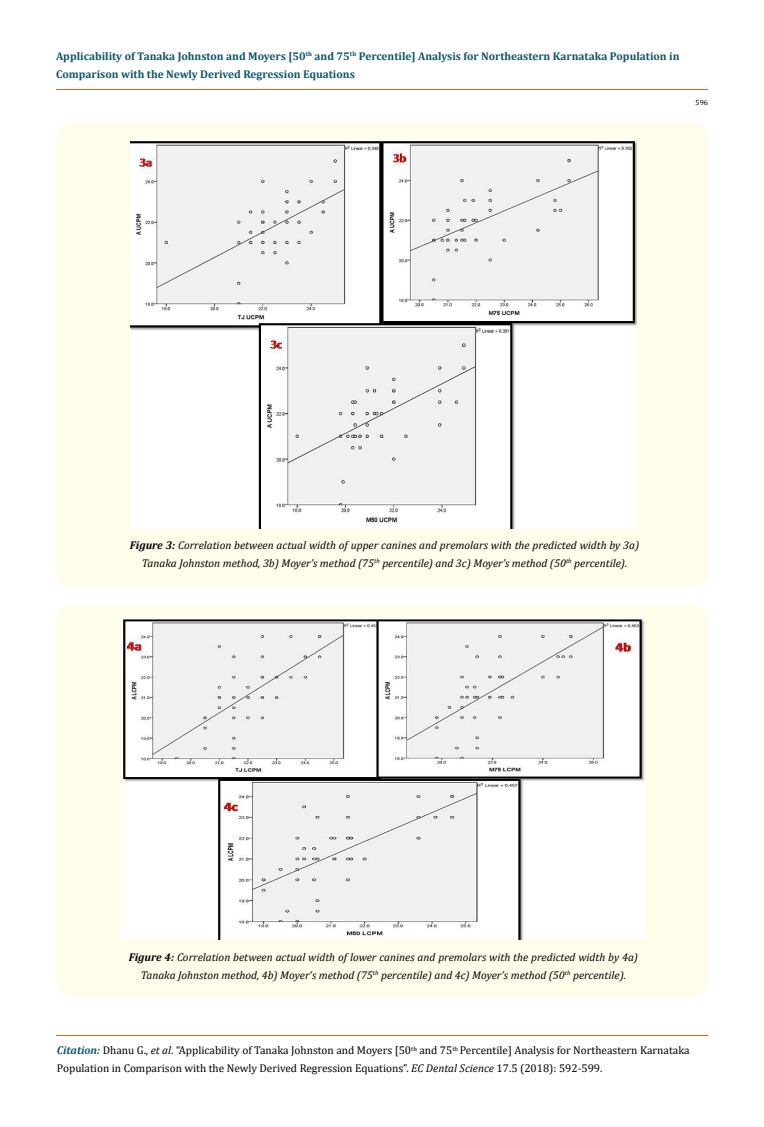
<style>
.page{position:relative;width:764px;height:1127px;background:#fff}
.page>*{position:absolute;margin:0;border:0;box-sizing:border-box;transform-origin:0 0}
.t1{font:italic 11.25px/17.5px "Cambria";color:#000;text-align:center}
.t2{font:11.25px/17.5px "Cambria";color:#000}
.t3{font:700 11.25px/17.5px "Cambria";color:#0e546a}
.t4{font:7.5px "Cambria";color:#000}
.s1{font-weight:700}
.s2{font-weight:700;font-style:italic;color:#0e546a}
.s3{font-style:italic}
</style>
<div class="page">
<hr style="left:56px;top:90px;width:652px;height:1px;background:#e05d1a">
<hr style="left:56px;top:1035px;width:651px;height:1px;background:#e05d1a">
<div style="left:56px;top:123px;width:652px;height:464px;background:#fffde9;border-radius:15px"></div>
<img style="left:130px;top:139px;width:506px;height:390px">
<div style="left:56px;top:605px;width:652px;height:391px;background:#fffde9;border-radius:15px"></div>
<img style="left:121px;top:617px;width:523px;height:322px">
<p class="t3" style="left:56px;top:47px;width:625px">Applicability of Tanaka Johnston and Moyers [50<sup>th</sup> and 75<sup>th</sup> Percentile] Analysis for Northeastern Karnataka Population in<br>Comparison with the Newly Derived Regression Equations</p>
<p class="t4" style="left:695px;top:98px;width:14px">596</p>
<p class="t1" style="left:130px;top:536px;width:511px"><span class="s1">Figure 3:</span> Correlation between actual width of upper canines and premolars with the predicted width by 3a)<br>Tanaka Johnston method, 3b) Moyer’s method (75<sup>th</sup> percentile) and 3c) Moyer’s method (50<sup>th</sup> percentile).</p>
<p class="t1" style="left:129px;top:948px;width:511px"><span class="s1">Figure 4:</span> Correlation between actual width of lower canines and premolars with the predicted width by 4a)<br>Tanaka Johnston method, 4b) Moyer’s method (75<sup>th</sup> percentile) and 4c) Moyer’s method (50<sup>th</sup> percentile).</p>
<p class="t2" style="left:57px;top:1041px;width:634px"><span class="s2">Citation:</span> Dhanu G., <span class="s3">et al</span>. “Applicability of Tanaka Johnston and Moyers [50<sup>th</sup> and 75<sup>th</sup> Percentile] Analysis for Northeastern Karnataka<br>Population in Comparison with the Newly Derived Regression Equations”. <span class="s3">EC Dental Science</span> 17.5 (2018): 592-599.</p>
</div>
